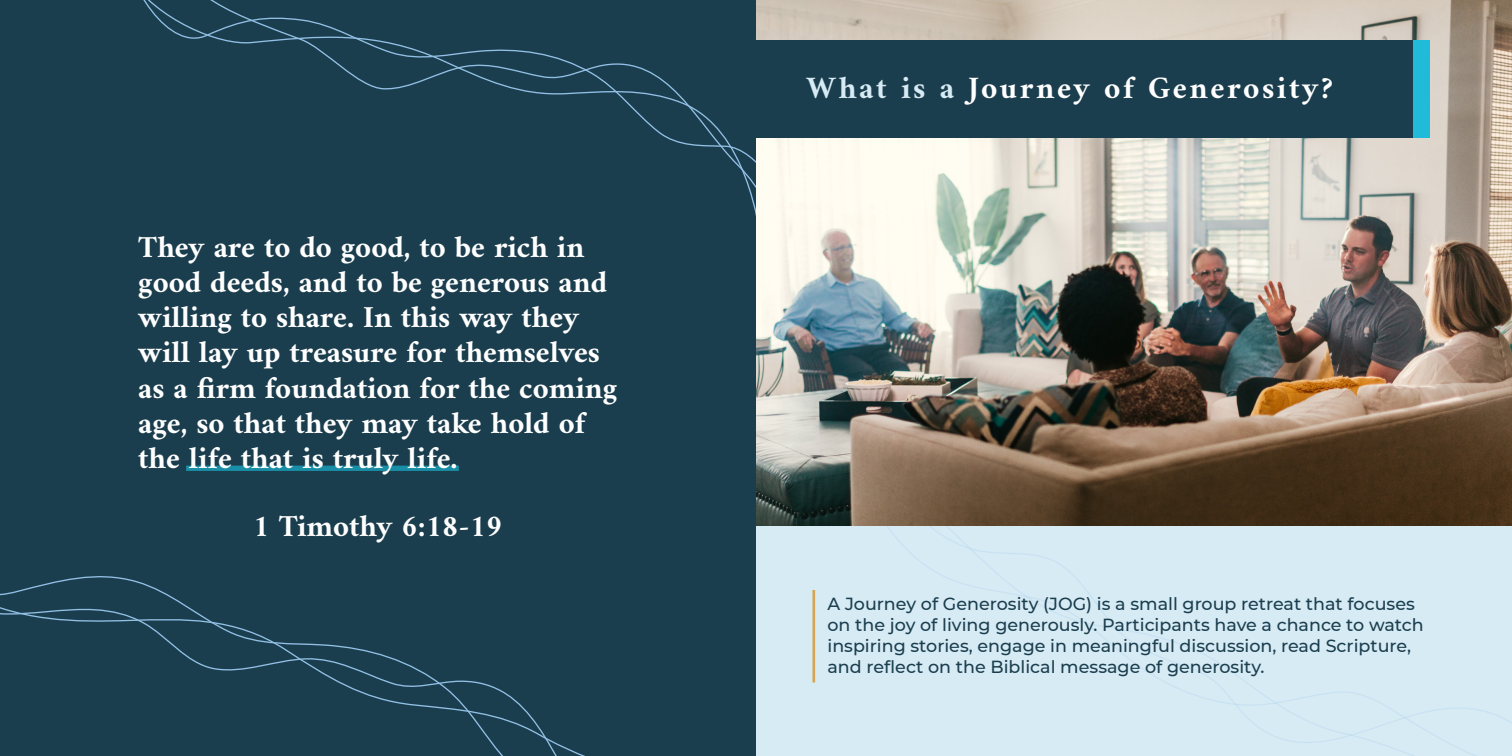
<style>
.page{position:relative;width:1512px;height:756px;background:#fff}
.page>*{position:absolute;margin:0;border:0;box-sizing:border-box;transform-origin:0 0}
.Paragraphs{font:700 31.5px "Amiri";letter-spacing:.08em;color:#fff}
.Paragraphs-2{font:700 30.8px/35.4px "Amiri";color:#fff}
.Paragraphs-3{font:500 17.5px/21px "Montserrat";color:#1b3e4e}
.s1{color:#d7ebf5}
</style>
<div class="page">
<div style="left:0;top:0;width:756px;height:756px;background:#1b3e4e"></div>
<svg style="left:143px;top:0;width:613px;height:216px"></svg>
<div style="left:756px;top:525px;width:756px;height:231px;background:#d7ebf5"></div>
<svg style="left:817px;top:525px;width:695px;height:231px"></svg>
<div style="left:186px;top:466px;width:273px;height:5px;background:#198fa7"></div>
<hr style="left:812px;top:590px;width:3px;height:93px;background:#d4a653">
<img style="left:756px;top:0;width:756px;height:525px">
<div style="left:756px;top:40px;width:658px;height:98px;background:#1b3e4e"></div>
<div style="left:1414px;top:40px;width:16px;height:98px;background:#20bbd9"></div>
<svg style="left:0;top:587px;width:585px;height:169px"></svg>
<p class="Paragraphs-2" style="left:138px;top:228px;width:480px">They are to do good, to be rich in good deeds, and to be generous and willing to share. In this way they will lay up treasure for themselves as a firm foundation for the coming age, so that they may take hold of the life that is truly life.</p>
<p class="Paragraphs-2" style="left:253px;top:508px;width:251px">1 Timothy 6:18-19</p>
<p class="Paragraphs" style="left:806px;top:68px;width:528px"><span class="s1">What is a</span> Journey of Generosity?</p>
<p class="Paragraphs-3" style="left:827px;top:593px;width:598px">A Journey of Generosity (JOG) is a small group retreat that focuses on the joy of living generously. Participants have a chance to watch inspiring stories, engage in meaningful discussion, read Scripture, and reflect on the Biblical message of generosity.</p>
</div>
